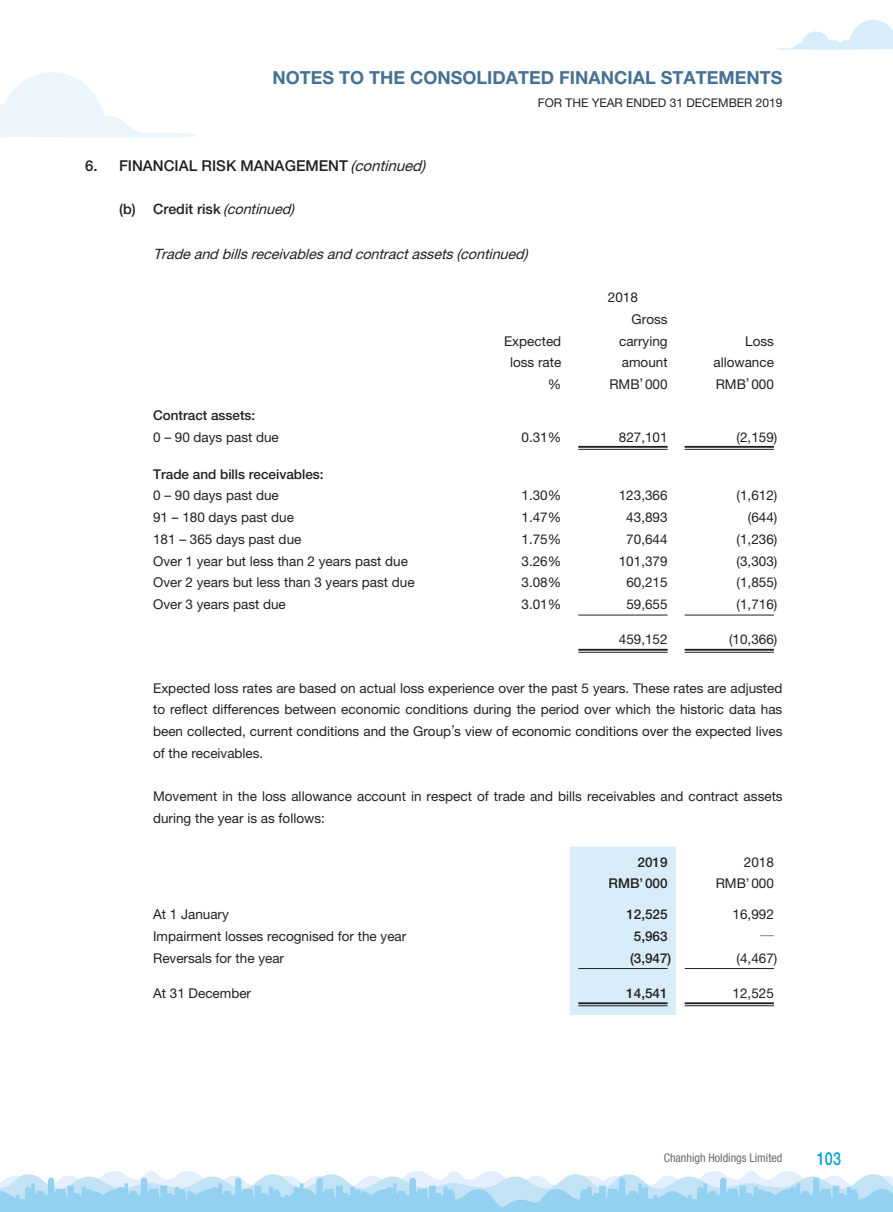
<style>
.page{position:relative;width:893px;height:1212px;background:#fff}
.page>*{position:absolute;margin:0;border:0;box-sizing:border-box;transform-origin:0 0}
.t1{font:700 18px "Helvetica Neue LT Std";color:#457196}
.t2{font:500 18px "Helvetica Neue LT Std";color:#00a2df;scale:.8 1}
.t3{font:500 15px "Helvetica Neue LT Std";color:#231f20}
.t4{font:italic 14.25px "Helvetica Neue LT Std";color:#231f20}
.t5{font:500 14.25px "Helvetica Neue LT Std";color:#231f20}
.t6{font:13.5px/21.8px "Helvetica Neue LT Std";color:#231f20;text-align:justify}
.t7{font:500 13.5px "Helvetica Neue LT Std";color:#231f20}
.t8{font:300 13.5px "M Hei HK";color:#231f20}
.t9{font:12px "Helvetica Neue LT Std";color:#231f20}
.t10{font:condensed 12px "Helvetica Neue LT Std";color:#6c6d70}
.s1{font-weight:400;font-style:italic}
</style>
<div class="page">
<svg style="left:0;top:1171px;width:893px;height:41px;background:#b7def4"></svg>
<svg style="left:776px;top:20px;width:117px;height:30px"></svg>
<svg style="left:0;top:72px;width:197px;height:66px"></svg>
<hr style="left:578px;top:446px;width:90px;height:2px;background:#231f20">
<hr style="left:578px;top:449px;width:90px;height:1px;background:#231f20">
<hr style="left:685px;top:446px;width:89px;height:2px;background:#231f20">
<hr style="left:685px;top:449px;width:89px;height:1px;background:#231f20">
<hr style="left:578px;top:615px;width:90px;height:1px;background:#231f20">
<hr style="left:685px;top:615px;width:89px;height:1px;background:#231f20">
<hr style="left:578px;top:649px;width:90px;height:2px;background:#231f20">
<hr style="left:578px;top:652px;width:90px;height:1px;background:#231f20">
<hr style="left:685px;top:649px;width:89px;height:2px;background:#231f20">
<hr style="left:685px;top:652px;width:89px;height:1px;background:#231f20">
<div style="left:570px;top:847px;width:106px;height:168px;background:#d8ecf9"></div>
<hr style="left:578px;top:968px;width:90px;height:1px;background:#231f20">
<hr style="left:685px;top:968px;width:89px;height:1px;background:#231f20">
<hr style="left:578px;top:1002px;width:90px;height:2px;background:#231f20">
<hr style="left:578px;top:1005px;width:90px;height:1px;background:#231f20">
<hr style="left:685px;top:1002px;width:89px;height:2px;background:#231f20">
<hr style="left:685px;top:1005px;width:89px;height:1px;background:#231f20">
<h1 class="t1" style="left:272px;top:67px;width:512px">NOTES TO THE CONSOLIDATED FINANCIAL STATEMENTS</h1>
<p class="t9" style="left:538px;top:95px;width:246px">FOR THE YEAR ENDED 31 DECEMBER 2019</p>
<p class="t3" style="left:85px;top:156px;width:342px">6. FINANCIAL RISK MANAGEMENT <span class="s1">(continued)</span></p>
<p class="t5" style="left:119px;top:201px;width:177px">( b) C re d i t r i s k <span class="s1">(continued)</span></p>
<p class="t4" style="left:153px;top:245px;width:377px">Tradeand billsreceivablesand contractassets(continued)</p>
<p class="t6" style="left:504px;top:330px;width:59px;text-align:center">Expected loss rate</p>
<p class="t6" style="left:608px;top:286px;width:32px">2018</p>
<p class="t6" style="left:619px;top:308px;width:50px;text-indent:13px">Gross carrying amount</p>
<p class="t6" style="left:713px;top:330px;width:62px;text-align:right">Loss allowance</p>
<p class="t6" style="left:548px;top:373px;width:15px">%</p>
<p class="t6" style="left:609px;top:373px;width:60px">RMB’000</p>
<p class="t6" style="left:716px;top:373px;width:60px">RMB’000</p>
<p class="t7" style="left:153px;top:407px;width:104px">Contract assets:</p>
<p class="t6" style="left:153px;top:426px;width:127px">0 – 90 days past due</p>
<p class="t6" style="left:521px;top:426px;width:41px">0.31%</p>
<p class="t6" style="left:619px;top:426px;width:50px">827,101</p>
<p class="t6" style="left:737px;top:426px;width:42px">(2,159)</p>
<p class="t7" style="left:153px;top:466px;width:172px">Trade and bills receivables:</p>
<p class="t6" style="left:153px;top:485px;width:127px">0 – 90 days past due</p>
<p class="t6" style="left:521px;top:485px;width:41px">1.30%</p>
<p class="t6" style="left:619px;top:485px;width:50px">123,366</p>
<p class="t6" style="left:737px;top:485px;width:42px">(1,612)</p>
<p class="t6" style="left:153px;top:506px;width:142px">91 – 180 days past due</p>
<p class="t6" style="left:521px;top:506px;width:41px">1.47%</p>
<p class="t6" style="left:626px;top:506px;width:43px">43,893</p>
<p class="t6" style="left:748px;top:506px;width:31px">(644)</p>
<p class="t6" style="left:153px;top:528px;width:150px">181 – 365 days past due</p>
<p class="t6" style="left:521px;top:528px;width:41px">1.75%</p>
<p class="t6" style="left:626px;top:528px;width:43px">70,644</p>
<p class="t6" style="left:737px;top:528px;width:42px">(1,236)</p>
<p class="t6" style="left:153px;top:550px;width:256px">Over 1 year but less than 2 years past due</p>
<p class="t6" style="left:521px;top:550px;width:41px">3.26%</p>
<p class="t6" style="left:619px;top:550px;width:50px">101,379</p>
<p class="t6" style="left:737px;top:550px;width:42px">(3,303)</p>
<p class="t6" style="left:153px;top:571px;width:263px">Over 2 years but less than 3 years past due</p>
<p class="t6" style="left:521px;top:571px;width:41px">3.08%</p>
<p class="t6" style="left:626px;top:571px;width:43px">60,215</p>
<p class="t6" style="left:737px;top:571px;width:42px">(1,855)</p>
<p class="t6" style="left:153px;top:593px;width:134px">Over 3 years past due</p>
<p class="t6" style="left:521px;top:593px;width:41px">3.01%</p>
<p class="t6" style="left:626px;top:593px;width:43px">59,655</p>
<p class="t6" style="left:737px;top:593px;width:42px">(1,716)</p>
<p class="t6" style="left:619px;top:629px;width:50px">459,152</p>
<p class="t6" style="left:729px;top:629px;width:50px">(10,366)</p>
<p class="t6" style="left:153px;top:677px;width:631px">Expected loss rates are based on actual loss experience over the past 5 years. These rates are adjusted to reflect differences between economic conditions during the period over which the historic data has been collected, current conditions and the Group’s view of economic conditions over the expected lives of the receivables.</p>
<p class="t6" style="left:153px;top:785px;width:631px">Movement in the loss allowance account in respect of trade and bills receivables and contract assets during the year is as follows:</p>
<p class="t7" style="left:638px;top:854px;width:32px">2019</p>
<p class="t6" style="left:744px;top:851px;width:32px">2018</p>
<p class="t7" style="left:609px;top:875px;width:60px">RMB’000</p>
<p class="t6" style="left:716px;top:872px;width:60px">RMB’000</p>
<p class="t6" style="left:153px;top:903px;width:77px">At 1 January</p>
<p class="t7" style="left:626px;top:906px;width:43px">12,525</p>
<p class="t6" style="left:733px;top:903px;width:43px">16,992</p>
<p class="t6" style="left:153px;top:925px;width:255px">Impairment losses recognised for the year</p>
<p class="t7" style="left:634px;top:928px;width:35px">5,963</p>
<p class="t8" style="left:760px;top:929px;width:15px">—</p>
<p class="t6" style="left:153px;top:947px;width:132px">Reversals for the year</p>
<p class="t7" style="left:630px;top:950px;width:43px">(3,947)</p>
<p class="t6" style="left:737px;top:947px;width:42px">(4,467)</p>
<p class="t6" style="left:153px;top:982px;width:100px">At 31 December</p>
<p class="t7" style="left:626px;top:985px;width:43px">14,541</p>
<p class="t6" style="left:733px;top:982px;width:43px">12,525</p>
<p class="t10" style="left:664px;top:1151px;width:120px">Chanhigh Holdings Limited</p>
<h1 class="t2" style="left:817px;top:1148px;width:32px">103</h1>
</div>
